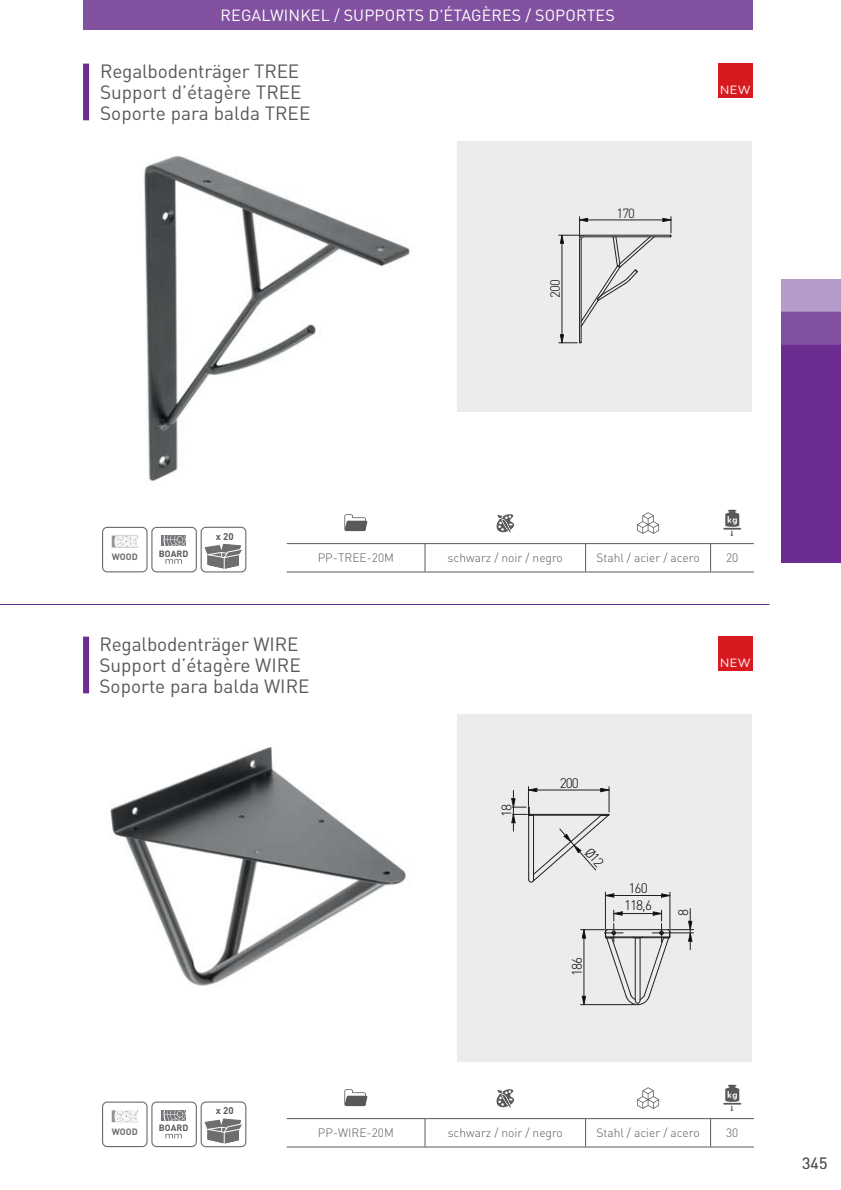
<style>
.page{position:relative;width:841px;height:1190px;background:#fff}
.page>*{position:absolute;margin:0;border:0;box-sizing:border-box;transform-origin:0 0}
.t1{font:19px/21px "DIN Pro";color:#58595b}
.t2{font:16px "DIN Pro";letter-spacing:.01em;color:#fff}
.t3{font:16px "DIN Pro";color:#58595b}
.t4{font:300 13.6px "DIN Pro";letter-spacing:-.075em;color:#000}
.t5{font:300 13.2px "DIN Pro";letter-spacing:-.075em;color:#000}
.t6{font:12.8px "Merel";letter-spacing:.05em;color:#fff}
.t7{font:300 12px "DIN Pro";color:#58595b}
.t8{font:700 9.6px "DIN Pro";color:#58595b}
.t9{font:700 9.2px "DIN Pro";color:#6d6e70}
.t10{font:700 9px "DIN Pro";color:#58595b}
</style>
<div class="page">
<div style="left:83px;top:0;width:669px;height:30px;background:#8252a1"></div>
<div style="left:83px;top:64px;width:6px;height:56px;background:#6d2c91"></div>
<div style="left:83px;top:636px;width:6px;height:57px;background:#6d2c91"></div>
<hr style="left:0;top:604px;width:769px;height:1px;background:#6d2c91">
<div style="left:780px;top:344px;width:61px;height:218px;background:#6d2c91"></div>
<div style="left:780px;top:312px;width:61px;height:32px;background:#8252a1"></div>
<div style="left:780px;top:279px;width:61px;height:33px;background:#b59bca"></div>
<div style="left:457px;top:141px;width:295px;height:270px;background:#ebecec"></div>
<img style="left:144px;top:155px;width:266px;height:326px">
<hr style="left:579px;top:239px;width:1px;height:103px;background:#231f20">
<hr style="left:581px;top:239px;width:1px;height:103px;background:#231f20">
<hr style="left:584px;top:236px;width:86px;height:1px;background:#231f20">
<hr style="left:584px;top:235px;width:86px;height:1px;background:#231f20">
<hr style="left:587px;top:219px;width:76px;height:1px;background:#231f20">
<svg style="left:662px;top:217px;width:10px;height:20px"></svg>
<hr style="left:561px;top:243px;width:1px;height:91px;background:#231f20">
<svg style="left:558px;top:334px;width:23px;height:10px"></svg>
<svg style="left:558px;top:217px;width:97px;height:110px"></svg>
<div style="left:457px;top:714px;width:295px;height:347px;background:#ebecec"></div>
<img style="left:110px;top:747px;width:296px;height:239px">
<svg style="left:661px;top:893px;width:10px;height:4px"></svg>
<svg style="left:604px;top:893px;width:10px;height:4px"></svg>
<hr style="left:614px;top:894px;width:47px;height:1px;background:#231f20">
<hr style="left:669px;top:891px;width:1px;height:37px;background:#231f20">
<hr style="left:605px;top:891px;width:1px;height:37px;background:#231f20">
<svg style="left:580px;top:908px;width:113px;height:98px"></svg>
<hr style="left:580px;top:1004px;width:55px;height:1px;background:#231f20">
<svg style="left:112px;top:535px;width:26px;height:12px"></svg>
<div style="left:102px;top:526px;width:46px;height:46px;border:1px solid #6d6e70;border-radius:5px"></div>
<div style="left:151px;top:526px;width:46px;height:46px;border:1px solid #6d6e70;border-radius:5px"></div>
<svg style="left:165px;top:559px;width:17px;height:4px"></svg>
<div style="left:161px;top:535px;width:25px;height:11px;background:#77787b"></div>
<svg style="left:163px;top:535px;width:23px;height:11px"></svg>
<div style="left:201px;top:526px;width:45px;height:46px;border:1px solid #6d6e70;border-radius:5px"></div>
<svg style="left:203px;top:543px;width:41px;height:27px"></svg>
<svg style="left:112px;top:1110px;width:26px;height:11px"></svg>
<div style="left:102px;top:1101px;width:46px;height:45px;border:1px solid #6d6e70;border-radius:5px"></div>
<div style="left:151px;top:1101px;width:46px;height:45px;border:1px solid #6d6e70;border-radius:5px"></div>
<svg style="left:165px;top:1133px;width:17px;height:5px"></svg>
<div style="left:161px;top:1109px;width:25px;height:11px;background:#77787b"></div>
<svg style="left:162px;top:1109px;width:24px;height:12px"></svg>
<div style="left:201px;top:1101px;width:45px;height:45px;border:1px solid #6d6e70;border-radius:5px"></div>
<svg style="left:203px;top:1118px;width:41px;height:26px"></svg>
<div style="left:718px;top:64px;width:34px;height:34px;background:#d71920"></div>
<div style="left:718px;top:636px;width:34px;height:34px;background:#d71920"></div>
<svg style="left:424px;top:544px;width:1px;height:27px"></svg>
<hr style="left:287px;top:571px;width:138px;height:1px;background:#58595b">
<hr style="left:425px;top:571px;width:285px;height:1px;background:#58595b">
<svg style="left:585px;top:544px;width:1px;height:27px"></svg>
<hr style="left:287px;top:543px;width:138px;height:1px;background:#58595b">
<hr style="left:425px;top:543px;width:329px;height:1px;background:#58595b">
<svg style="left:710px;top:543px;width:1px;height:28px"></svg>
<hr style="left:710px;top:571px;width:44px;height:1px;background:#58595b">
<svg style="left:344px;top:514px;width:23px;height:17px"></svg>
<svg style="left:496px;top:514px;width:18px;height:19px"></svg>
<svg style="left:637px;top:512px;width:22px;height:21px"></svg>
<svg style="left:723px;top:509px;width:18px;height:27px"></svg>
<svg style="left:424px;top:1118px;width:1px;height:28px"></svg>
<hr style="left:287px;top:1146px;width:138px;height:1px;background:#58595b">
<hr style="left:425px;top:1146px;width:285px;height:1px;background:#58595b">
<svg style="left:585px;top:1118px;width:1px;height:28px"></svg>
<hr style="left:287px;top:1117px;width:138px;height:1px;background:#58595b">
<hr style="left:425px;top:1117px;width:329px;height:1px;background:#58595b">
<svg style="left:710px;top:1118px;width:1px;height:28px"></svg>
<hr style="left:710px;top:1146px;width:44px;height:1px;background:#58595b">
<svg style="left:344px;top:1089px;width:23px;height:16px"></svg>
<svg style="left:496px;top:1089px;width:18px;height:18px"></svg>
<svg style="left:637px;top:1087px;width:22px;height:21px"></svg>
<svg style="left:723px;top:1084px;width:18px;height:27px"></svg>
<svg style="left:511px;top:786px;width:99px;height:97px"></svg>
<p class="t2" style="left:221px;top:9px;width:396px">REGALWINKEL / SUPPORTS D'ÉTAGÈRES / SOPORTES</p>
<p class="t1" style="left:100px;top:63px;width:212px">Regalbodenträger TREE<br>Support d’étagère TREE<br>Soporte para balda TREE</p>
<p class="t5" style="left:547px;top:298px;width:20px;rotate:-90deg">200</p>
<p class="t5" style="left:616px;top:205px;width:20px">170</p>
<p class="t6" style="left:720px;top:82px;width:32px">NEW</p>
<p class="t10" style="left:159px;top:550px;width:31px">BOARD</p>
<p class="t9" style="left:112px;top:553px;width:27px">WOOD</p>
<p class="t9" style="left:161px;top:553px;width:27px">WOOD</p>
<p class="t8" style="left:216px;top:532px;width:19px">x 20</p>
<p class="t7" style="left:318px;top:553px;width:78px">PP-TREE-20M</p>
<p class="t7" style="left:447px;top:553px;width:117px">schwarz / noir / negro</p>
<p class="t7" style="left:596px;top:553px;width:105px">Stahl / acier / acero</p>
<p class="t7" style="left:726px;top:553px;width:14px">20</p>
<p class="t1" style="left:99px;top:636px;width:212px">Regalbodenträger WIRE<br>Support d’étagère WIRE<br>Soporte para balda WIRE</p>
<p class="t6" style="left:720px;top:654px;width:32px">NEW</p>
<p class="t4" style="left:498px;top:816px;width:15px;rotate:-90deg">18</p>
<p class="t4" style="left:559px;top:775px;width:21px">200</p>
<p class="t4" style="left:569px;top:975px;width:21px;rotate:-90deg">186</p>
<p class="t4" style="left:628px;top:880px;width:21px">160</p>
<p class="t4" style="left:624px;top:897px;width:30px">118,6</p>
<p class="t4" style="left:675px;top:915px;width:9px;rotate:-90deg">8</p>
<p class="t10" style="left:159px;top:1124px;width:31px">BOARD</p>
<p class="t9" style="left:112px;top:1127px;width:27px">WOOD</p>
<p class="t9" style="left:161px;top:1127px;width:27px">WOOD</p>
<p class="t8" style="left:216px;top:1106px;width:19px">x 20</p>
<p class="t7" style="left:318px;top:1128px;width:77px">PP-WIRE-20M</p>
<p class="t7" style="left:447px;top:1128px;width:117px">schwarz / noir / negro</p>
<p class="t7" style="left:596px;top:1128px;width:105px">Stahl / acier / acero</p>
<p class="t7" style="left:726px;top:1128px;width:14px">30</p>
<p class="t3" style="left:802px;top:1156px;width:27px">345</p>
</div>
